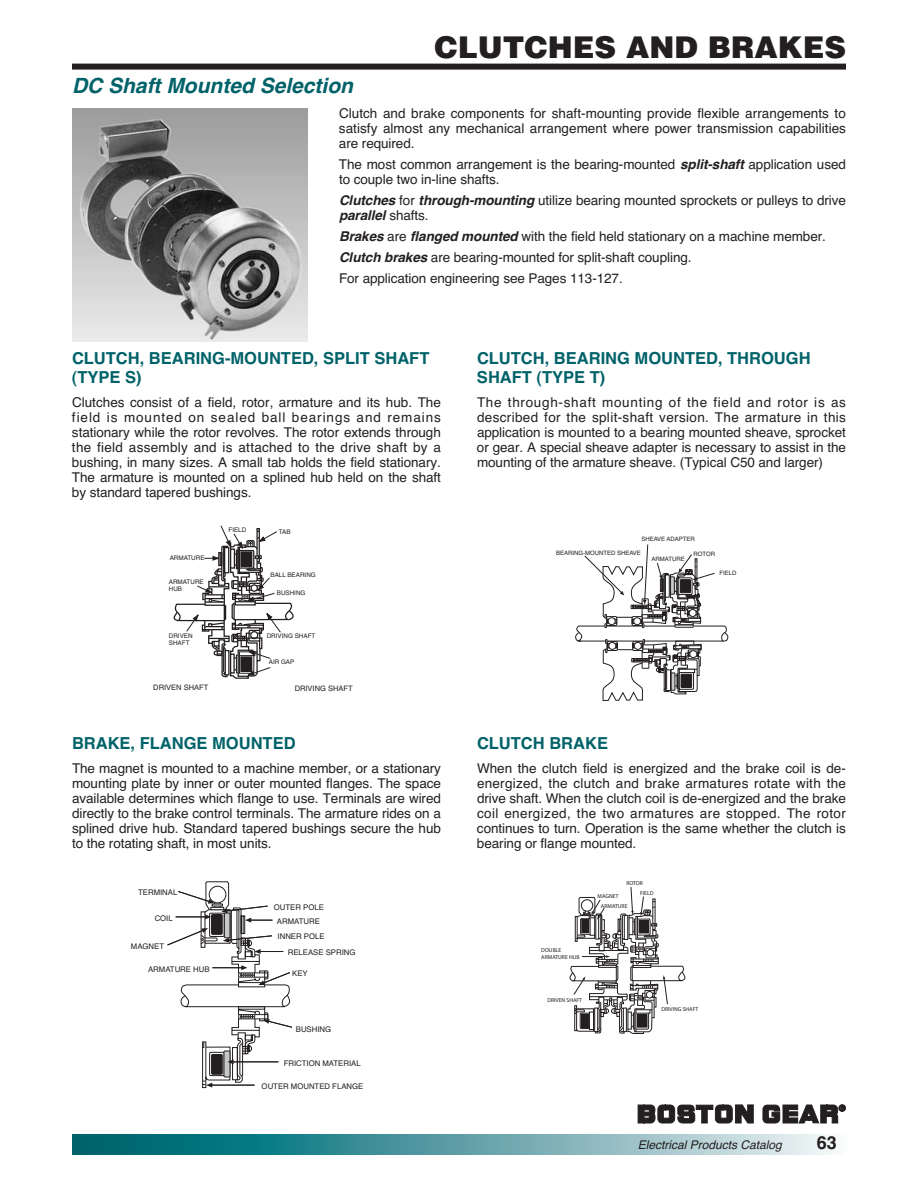
<style>
.page{position:relative;width:918px;height:1188px;background:#fff}
.page>*{position:absolute;margin:0;border:0;box-sizing:border-box;transform-origin:0 0}
.t1{font:900 30px "Helvetica";color:#231f20}
.t2{font:italic 21px "Helvetica Bold TT";color:#006269}
.t3{font:18px "Helvetica Bold TT";color:#231f20}
.t4{font:16.5px/19.5px "Helvetica Bold TT";color:#006269}
.t5{font:13.5px/15px "Helvetica";letter-spacing:-.005em;color:#231f20;text-align:justify}
.t6{font:italic 13.5px "Helvetica Bold TT";color:#231f20}
.t7{font:italic 12px "Helvetica";color:#231f20}
.t8{font:7.8px/14.1px "Helvetica";color:#231f20;text-align:center}
.t9{font:7.5px "Helvetica";color:#231f20}
.t10{font:6.3px/7.5px "Helvetica";color:#231f20}
.t11{font:6px "Helvetica";color:#231f20}
.t12{font:5.7px/9.4px "Myriad";color:#231f20}
.s1{font-family:"Helvetica Bold TT";font-style:italic}
.s2{font-family:"Helvetica";font-style:normal}
</style>
<div class="page">
<svg style="left:638px;top:1105px;width:115px;height:18px"></svg>
<svg style="left:763px;top:1105px;width:83px;height:18px"></svg>
<svg style="left:72px;top:1134px;width:761px;height:21px"></svg>
<div style="left:72px;top:64px;width:774px;height:6px;background:#231f20"></div>
<img style="left:72px;top:108px;width:236px;height:234px">
<svg style="left:173px;top:526px;width:121px;height:153px"></svg>
<svg style="left:575px;top:544px;width:153px;height:157px"></svg>
<svg style="left:167px;top:881px;width:125px;height:207px"></svg>
<svg style="left:569px;top:887px;width:117px;height:147px"></svg>
<h2 class="t2" style="left:72px;top:74px;width:289px">DC Shaft Mounted Selection</h2>
<h1 class="t1" style="left:434px;top:30px;width:413px">CLUTCHES AND BRAKES</h1>
<p class="t5" style="left:339px;top:106px;width:508px">Clutch and brake components for shaft-mounting provide flexible arrangements to satisfy almost any mechanical arrangement where power transmission capabilities are required.</p>
<p class="t5" style="left:339px;top:157px;width:508px">The most common arrangement is the bearing-mounted <span class="s1">split-shaft</span>application used to couple two in-line shafts.</p>
<p class="t5" style="left:339px;top:193px;width:508px"><span class="s1">Clutches</span>for <span class="s1">through-mounting</span>utilize bearing mounted sprockets or pulleys to drive</p>
<p class="t6" style="left:339px;top:207px;width:91px">parallel <span class="s2">s h aft s .</span></p>
<p class="t5" style="left:339px;top:226px;width:488px;line-height:21px;text-align:left"><span class="s1">Brakes</span>are <span class="s1">flangedmounted</span>with the field held stationary on a machine member.<br><span class="s1">Clutchbrakes</span>are bearing-mounted for split-shaft coupling.<br>For application engineering see Pages 113-127.</p>
<p class="t4" style="left:72px;top:348px;width:359px">CLUTCH, BEARING-MOUNTED, SPLIT SHAFT (TYPE S)</p>
<p class="t5" style="left:72px;top:395px;width:371px">Clutches consist of a field, rotor, armature and its hub. The field is mounted on sealed ball bearings and remains stationary while the rotor revolves. The rotor extends through the field assembly and is attached to the drive shaft by a bushing, in many sizes. A small tab holds the field stationary.<br>The armature is mounted on a splined hub held on the shaft by standard tapered bushings.</p>
<p class="t10" style="left:170px;top:555px;width:36px">ARMATURE</p>
<p class="t10" style="left:169px;top:578px;width:36px">ARMATURE<br>HUB</p>
<p class="t10" style="left:169px;top:633px;width:25px">DRIVEN<br>SHAFT</p>
<p class="t10" style="left:229px;top:527px;width:19px">FIELD</p>
<p class="t10" style="left:279px;top:528px;width:13px">TAB</p>
<p class="t10" style="left:271px;top:572px;width:47px">BALL BEARING</p>
<p class="t10" style="left:277px;top:590px;width:30px">BUSHING</p>
<p class="t10" style="left:267px;top:633px;width:50px">DRIVING SHAFT</p>
<p class="t10" style="left:269px;top:659px;width:27px">AIR GAP</p>
<p class="t9" style="left:153px;top:683px;width:57px">DRIVEN SHAFT</p>
<p class="t9" style="left:295px;top:684px;width:59px">DRIVING SHAFT</p>
<p class="t4" style="left:72px;top:734px;width:225px">BRAKE, FLANGE MOUNTED</p>
<p class="t5" style="left:72px;top:761px;width:371px">The magnet is mounted to a machine member, or a stationary mounting plate by inner or outer mounted flanges. The space available determines which flange to use. Terminals are wired directly to the brake control terminals. The armature rides on a splined drive hub. Standard tapered bushings secure the hub to the rotating shaft, in most units.</p>
<p class="t8" style="left:138px;top:885px;width:41px">TERMINAL</p>
<p class="t8" style="left:155px;top:911px;width:20px">COIL</p>
<p class="t8" style="left:131px;top:940px;width:35px">MAGNET</p>
<p class="t8" style="left:148px;top:962px;width:63px">ARMATURE HUB</p>
<p class="t8" style="left:274px;top:900px;width:51px">OUTER POLE<br>ARMATURE</p>
<p class="t8" style="left:288px;top:929px;width:69px;line-height:15.8px;text-align:left;text-indent:-10px">INNER POLE<br>RELEASE SPRING</p>
<p class="t8" style="left:292px;top:967px;width:17px">KEY</p>
<p class="t8" style="left:296px;top:1022px;width:37px">BUSHING</p>
<p class="t8" style="left:284px;top:1056px;width:78px">FRICTION MATERIAL</p>
<p class="t8" style="left:262px;top:1079px;width:103px">OUTER MOUNTED FLANGE</p>
<p class="t4" style="left:477px;top:348px;width:335px">CLUTCH, BEARING MOUNTED, THROUGH<br>SHAFT (TYPE T)</p>
<p class="t5" style="left:477px;top:395px;width:371px">The through-shaft mounting of the field and rotor is as described for the split-shaft version. The armature in this application is mounted to a bearing mounted sheave, sprocket or gear. A special sheave adapter is necessary to assist in the mounting of the armature sheave. (Typical C50 and larger)</p>
<p class="t11" style="left:641px;top:536px;width:55px">SHEAVE ADAPTER</p>
<p class="t11" style="left:556px;top:549px;width:86px">BEARING-MOUNTED SHEAVE</p>
<p class="t11" style="left:652px;top:556px;width:35px">ARMATURE</p>
<p class="t11" style="left:694px;top:550px;width:23px">ROTOR</p>
<p class="t11" style="left:720px;top:570px;width:19px">FIELD</p>
<p class="t4" style="left:477px;top:734px;width:133px">CLUTCH BRAKE</p>
<p class="t5" style="left:477px;top:761px;width:371px">When the clutch field is energized and the brake coil is de&shy;energized, the clutch and brake armatures rotate with the drive shaft. When the clutch coil is de-energized and the brake coil energized, the two armatures are stopped. The rotor continues to turn. Operation is the same whether the clutch is bearing or flange mounted.</p>
<p class="t12" style="left:626px;top:879px;width:18px">ROTOR</p>
<p class="t12" style="left:601px;top:892px;width:28px;text-indent:-3px">MAGNET<br>ARMATURE</p>
<p class="t12" style="left:640px;top:889px;width:15px">FIELD</p>
<p class="t12" style="left:541px;top:947px;width:40px;line-height:6.9px">DOUBLE<br>ARMATURE HUB</p>
<p class="t12" style="left:547px;top:996px;width:36px">DRIVEN SHAFT</p>
<p class="t12" style="left:661px;top:1005px;width:39px">DRIVING SHAFT</p>
<p class="t7" style="left:638px;top:1138px;width:149px">Electrical Products Catalog</p>
<h3 class="t3" style="left:817px;top:1132px;width:22px">63</h3>
</div>
